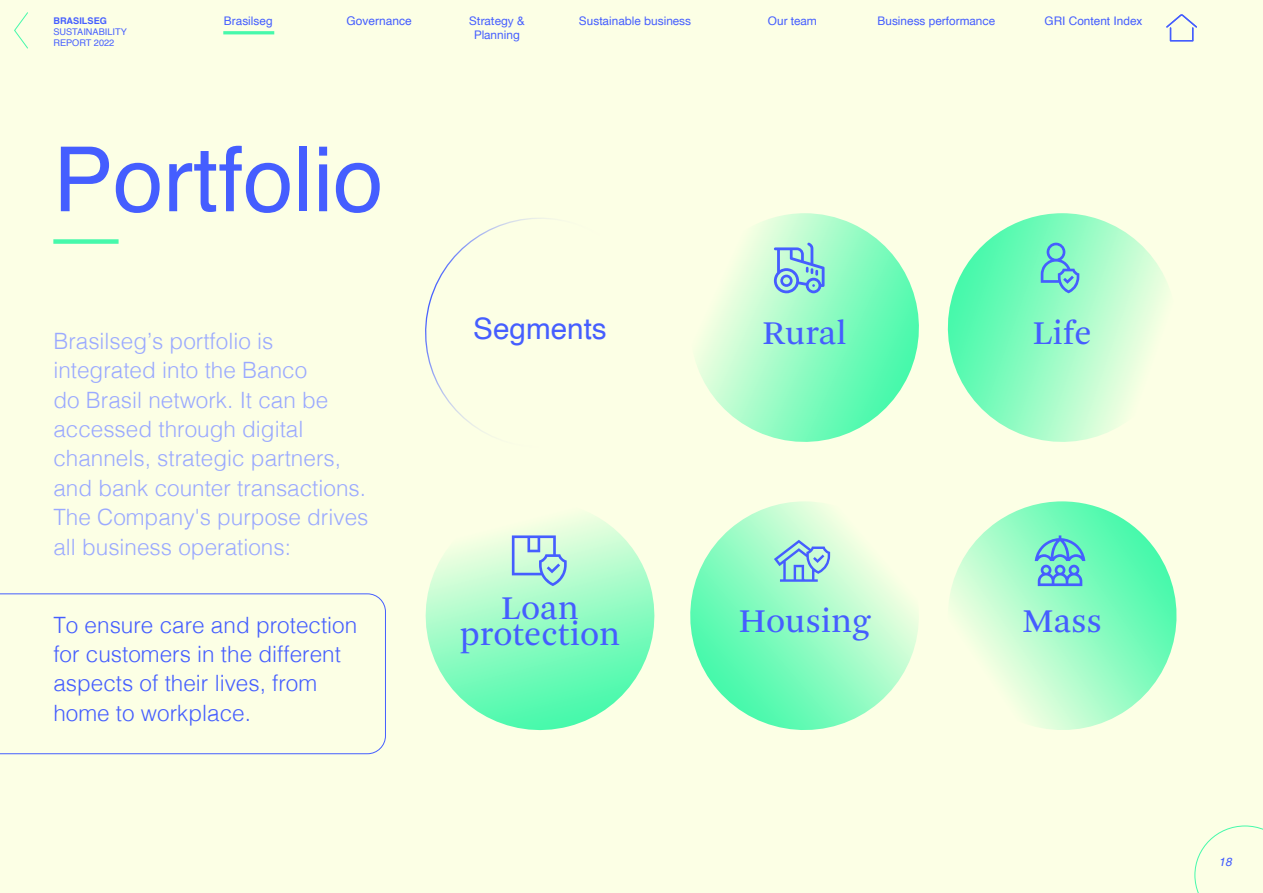
<style>
.page{position:relative;width:1263px;height:893px;background:#fcffe5}
.page>*{position:absolute;margin:0;border:0;box-sizing:border-box;transform-origin:0 0}
.t1{font:90px "Helvetica";color:#455eff}
.t2{font:34.8px/25.5px "Arnhem";color:#455eff;text-align:center}
.t3{font:29.7px "Helvetica";color:#455eff}
.t4{font:300 22.5px/29.4px "Helvetica";color:#9aa9ff}
.t5{font:300 22.5px/29.4px "Helvetica";color:#455eff}
.t6{font:12px "Helvetica";color:#455eff}
.t7{font:11.85px "Helvetica";color:#455eff}
.t8{font:11.85px/14.2px "Helvetica Neue";color:#455eff;text-align:center}
.t9{font:italic 11.85px "Helvetica";color:#455eff}
.t10{font:9.15px/11.1px "Helvetica";color:#455eff}
.t11{font:700 9.15px "Helvetica";color:#455eff}
.s1{font-family:"Helvetica Neue"}
.s2{font-family:"Helvetica"}
</style>
<div class="page">
<svg style="left:425px;top:218px;width:124px;height:216px"></svg>
<div style="left:53px;top:239px;width:66px;height:5px;background:#46f9ab"></div>
<svg style="left:695px;top:213px;width:224px;height:229px"></svg>
<svg style="left:947px;top:213px;width:222px;height:229px"></svg>
<svg style="left:949px;top:501px;width:228px;height:229px"></svg>
<svg style="left:690px;top:501px;width:229px;height:229px"></svg>
<svg style="left:425px;top:513px;width:230px;height:218px"></svg>
<svg style="left:774px;top:243px;width:50px;height:50px;background:#92c7df"></svg>
<svg style="left:1041px;top:243px;width:38px;height:50px;background:#77d2d0"></svg>
<svg style="left:512px;top:535px;width:55px;height:51px;background:#add6e0"></svg>
<svg style="left:774px;top:540px;width:56px;height:42px;background:#9bd0dd"></svg>
<svg style="left:1035px;top:535px;width:50px;height:51px;background:#6cc3d4"></svg>
<svg style="left:0;top:594px;width:386px;height:160px"></svg>
<svg style="left:1194px;top:826px;width:69px;height:67px"></svg>
<svg style="left:14px;top:12px;width:14px;height:37px"></svg>
<hr style="left:223px;top:31px;width:51px;height:3px;background:#46f9ab">
<svg style="left:1166px;top:14px;width:31px;height:27px"></svg>
<p class="t11" style="left:53px;top:15px;width:55px">BRASILSEG</p>
<p class="t7" style="left:877px;top:12px;width:119px">Business perform<span class="s1">ance</span></p>
<p class="t7" style="left:1044px;top:12px;width:99px">GRI Content Index</p>
<p class="t10" style="left:53px;top:26px;width:75px">SUSTAINABILITY<br>REPORT 2022</p>
<p class="t7" style="left:224px;top:12px;width:50px">Brasilseg</p>
<p class="t6" style="left:346px;top:12px;width:67px">Governance</p>
<p class="t8" style="left:469px;top:15px;width:57px">Strategy &amp;<br>Planning</p>
<p class="t8" style="left:579px;top:15px;width:114px"><span class="s2">Sustaina</span>ble business</p>
<p class="t7" style="left:768px;top:12px;width:51px">Our t<span class="s1">eam</span></p>
<h1 class="t1" style="left:53px;top:110px;width:332px">Portfolio</h1>
<p class="t4" style="left:53px;top:325px;width:317px">Brasilseg’s portfolio is integrated into the Banco<br>do Brasil network. It can be accessed through digital channels, strategic partners, and bank counter transactions.<br>The Company's purpose drives all business operations:</p>
<p class="t5" style="left:53px;top:608px;width:305px">To ensure care and protection for customers in the different aspects of their lives, from home to workplace.</p>
<h3 class="t3" style="left:473px;top:306px;width:135px">Segments</h3>
<h2 class="t2" style="left:762px;top:321px;width:86px">Rural</h2>
<h2 class="t2" style="left:1033px;top:321px;width:61px">Life</h2>
<h2 class="t2" style="left:460px;top:596px;width:162px">Loan protection</h2>
<h2 class="t2" style="left:739px;top:609px;width:133px">Housing</h2>
<h2 class="t2" style="left:1022px;top:609px;width:81px">Mass</h2>
<p class="t9" style="left:1218px;top:855px;width:15px">18</p>
</div>
